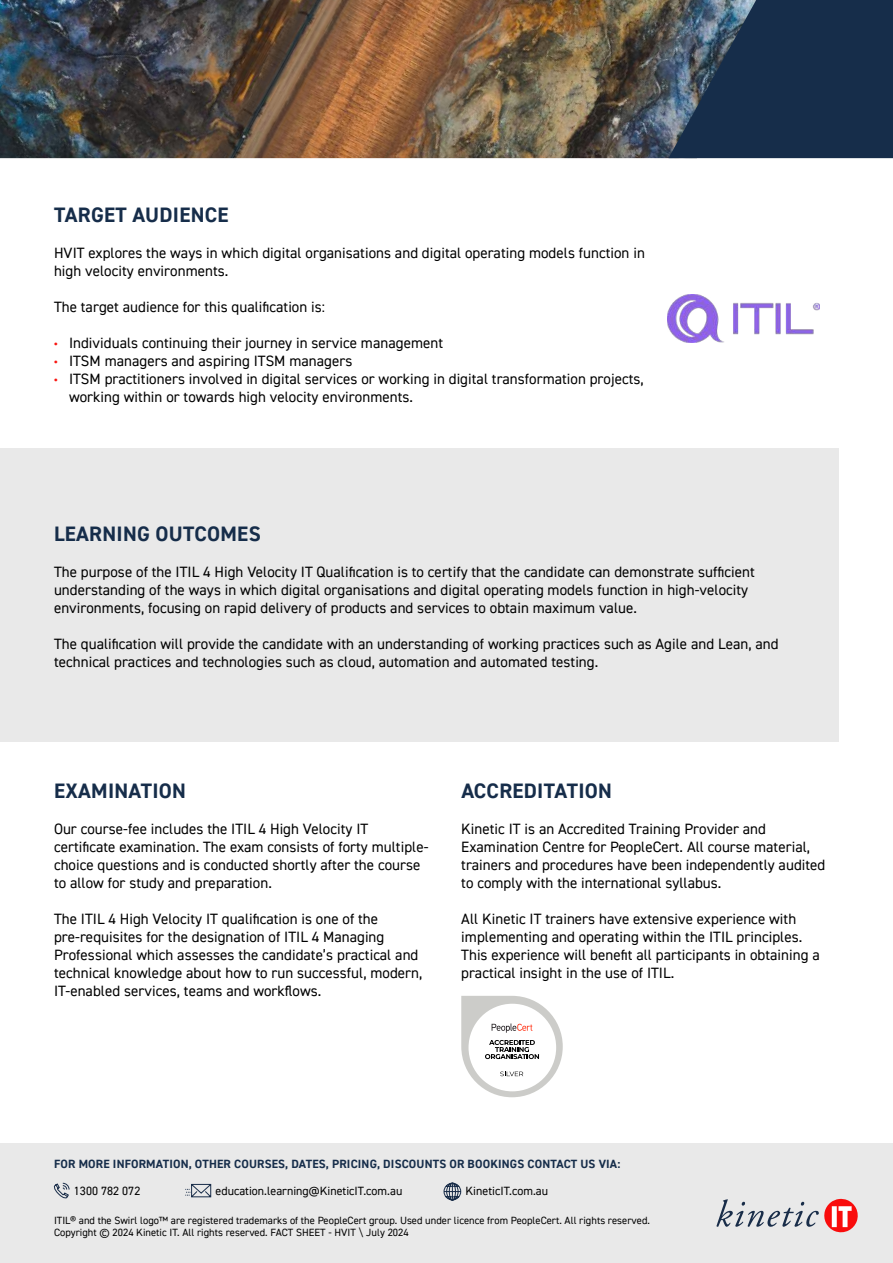
<style>
.page{position:relative;width:893px;height:1263px;background:#fff}
.page>*{position:absolute;margin:0;border:0;box-sizing:border-box;transform-origin:0 0}
.t1{font:700 21px "DIN2014";letter-spacing:.015em;color:#162d4a}
.t2{font:15px/18px "DIN2014";letter-spacing:.005em;color:#000}
.t3{font:700 12px "DIN2014";letter-spacing:.015em;color:#162d4a}
.t4{font:12px "DIN2014";color:#000}
.t5{font:10.5px/12.6px "DIN2014";letter-spacing:.005em;color:#000}
.s1{font-weight:700;font-size:12px;color:#f9140f}
</style>
<div class="page">
<img style="left:0;top:0;width:668px;height:158px">
<div style="left:0;top:1144px;width:893px;height:119px;background:#e9e9e9"></div>
<div style="left:0;top:449px;width:839px;height:293px;background:#e9e9e9"></div>
<svg style="left:716px;top:1199px;width:142px;height:34px"></svg>
<svg style="left:668px;top:0;width:225px;height:158px;background:#233953"></svg>
<img style="left:668px;top:294px;width:152px;height:48px">
<svg style="left:461px;top:996px;width:102px;height:101px"></svg>
<svg style="left:53px;top:1182px;width:17px;height:17px"></svg>
<svg style="left:443px;top:1182px;width:18px;height:19px"></svg>
<svg style="left:185px;top:1183px;width:27px;height:15px"></svg>
<h1 class="t1" style="left:54px;top:205px;width:176px">TARGET AUDIENCE</h1>
<p class="t2" style="left:54px;top:243px;width:592px">HVIT explores the ways in which digital organisations and digital operating models function in high velocity environments.</p>
<p class="t2" style="left:54px;top:297px;width:273px">The target audience for this qualification is:</p>
<p class="t2" style="left:54px;top:334px;width:391px"><span class="s1">•</span> Individuals continuing their journey in service management</p>
<p class="t2" style="left:54px;top:351px;width:300px"><span class="s1">•</span> ITSM managers and aspiring ITSM managers</p>
<p class="t2" style="left:69px;top:369px;width:576px;text-indent:-15px"><span class="s1">•</span> ITSM practitioners involved in digital services or working in digital transformation projects, working within or towards high velocity environments.</p>
<h1 class="t1" style="left:54px;top:523px;width:208px">LEARNING OUTCOMES</h1>
<p class="t2" style="left:54px;top:562px;width:702px">The purpose of the ITIL 4 High Velocity IT Qualification is to certify that the candidate can demonstrate sufficient understanding of the ways in which digital organisations and digital operating models function in high-velocity environments, focusing on rapid delivery of products and services to obtain maximum value.</p>
<p class="t2" style="left:54px;top:634px;width:726px">The qualification will provide the candidate with an understanding of working practices such as Agile and Lean, and technical practices and technologies such as cloud, automation and automated testing.</p>
<h1 class="t1" style="left:54px;top:781px;width:133px">EXAMINATION</h1>
<p class="t2" style="left:54px;top:819px;width:376px">Our course-fee includes the ITIL 4 High Velocity IT certificate examination. The exam consists of forty multiple&shy;choice questions and is conducted shortly after the course to allow for study and preparation.</p>
<p class="t2" style="left:54px;top:909px;width:370px">The ITIL 4 High Velocity IT qualification is one of the pre-requisites for the designation of ITIL 4 Managing Professional which assesses the candidate’s practical and technical knowledge about how to run successful, modern, IT-enabled services, teams and workflows.</p>
<h1 class="t1" style="left:461px;top:781px;width:152px">ACCREDITATION</h1>
<p class="t2" style="left:461px;top:820px;width:366px">Kinetic IT is an Accredited Training Provider and Examination Centre for PeopleCert. All course material, trainers and procedures have been independently audited to comply with the international syllabus.</p>
<p class="t2" style="left:461px;top:910px;width:360px">All Kinetic IT trainers have extensive experience with implementing and operating within the ITIL principles.<br>This experience will benefit all participants in obtaining a practical insight in the use of ITIL.</p>
<p class="t3" style="left:54px;top:1158px;width:568px">FOR MORE INFORMATION, OTHER COURSES, DATES, PRICING, DISCOUNTS OR BOOKINGS CONTACT US VIA:</p>
<p class="t4" style="left:74px;top:1185px;width:68px">1300 782 072</p>
<p class="t4" style="left:216px;top:1185px;width:188px">education.learning@KineticIT.com.au</p>
<p class="t4" style="left:466px;top:1185px;width:84px">KineticIT.com.au</p>
<p class="t5" style="left:54px;top:1214px;width:597px">ITIL® and the Swirl logo™ are registered trademarks of the PeopleCert group. Used under licence from PeopleCert. All rights reserved.<br>Copyright © 2024 Kinetic IT. All rights reserved. FACT SHEET - HVIT \ July 2024</p>
</div>
